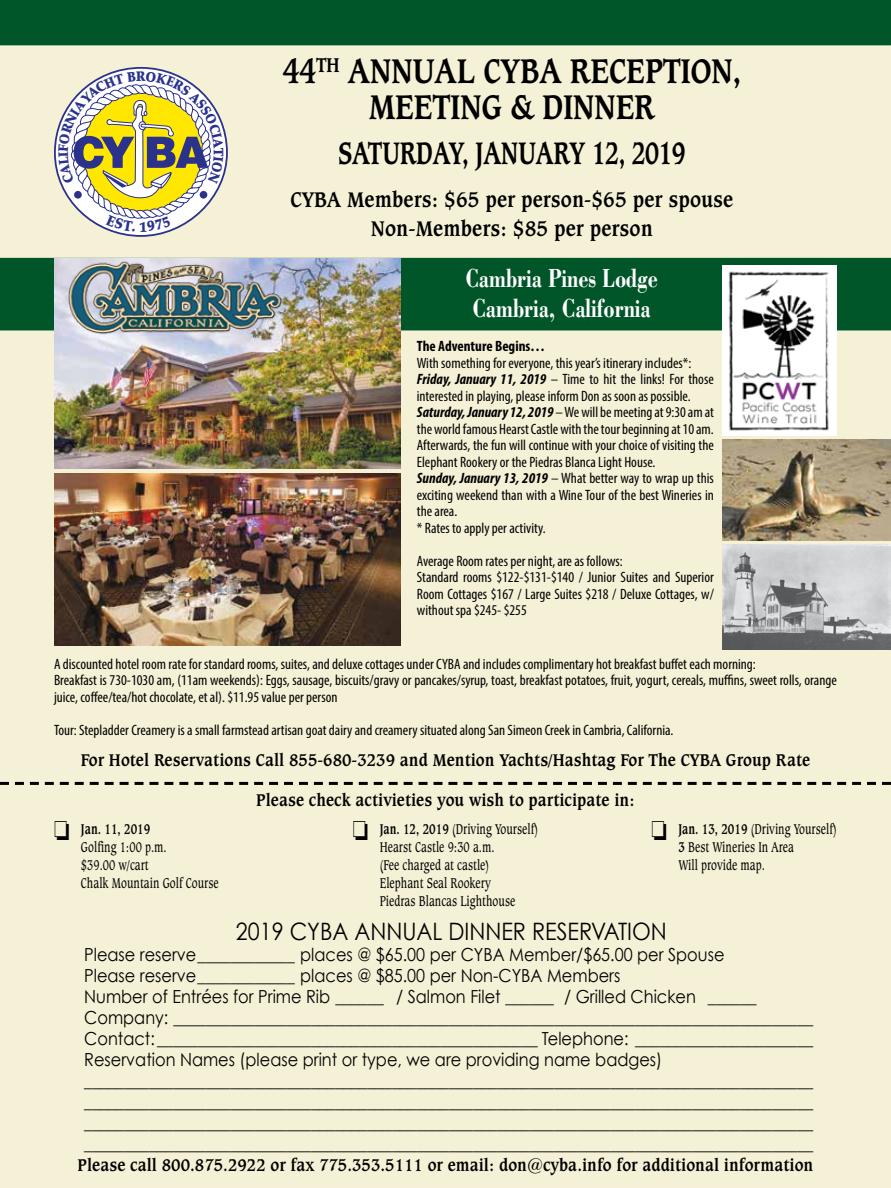
<style>
.page{position:relative;width:891px;height:1188px;background:#fff}
.page>*{position:absolute;margin:0;border:0;box-sizing:border-box;transform-origin:0 0}
.t1{font:700 33px/36px "Caxton";color:#000;text-align:center;scale:.85 1}
.t2{font:700 30px "Caxton";color:#000;scale:.75 1}
.t3{font:700 27px/30px "Bodoni";color:#fff;scale:.75 1}
.t4{font:24px "Century Gothic";color:#000;scale:.9 1}
.t5{font:700 22.5px/28.5px "Caxton BT";color:#000;text-align:center;scale:.9 1}
.t6{font:18px/21px "Century Gothic";color:#000;scale:.9 1}
.t7{font:700 18px "Caxton BT";color:#000;scale:.9 1}
.t8{font:condensed 15px/16.5px "Myriad Pro";color:#000}
.t9{font:15px/18px "Caxton BT";color:#000;scale:.75 1}
.t10{font:700 condensed 15px "Myriad Pro";color:#000}
.s1{font-weight:700;font-style:italic}
.s2{font-weight:700}
</style>
<div class="page">
<div style="left:0;top:45px;width:891px;height:1143px;background:#f5f1d6"></div>
<div style="left:1px;top:1px;width:889px;height:44px;background:#005629"></div>
<div style="left:0;top:0;width:891px;height:45px;border:2px solid #005629"></div>
<div style="left:1px;top:259px;width:889px;height:71px;background:#005629"></div>
<div style="left:0;top:258px;width:891px;height:72px;border:2px solid #005629"></div>
<img style="left:54px;top:258px;width:347px;height:211px">
<img style="left:68px;top:257px;width:216px;height:86px">
<img style="left:54px;top:473px;width:347px;height:173px">
<img style="left:723px;top:266px;width:114px;height:169px">
<img style="left:723px;top:440px;width:168px;height:101px">
<img style="left:723px;top:544px;width:168px;height:105px">
<svg style="left:0;top:782px;width:891px;height:3px"></svg>
<svg style="left:58px;top:71px;width:165px;height:161px;background:#d6d1a1"></svg>
<h1 class="t1" style="left:283px;top:53px;width:541px">44<sup>TH</sup> ANNUAL CYBA RECEPTION,<br>MEETING &amp; DINNER</h1>
<h2 class="t2" style="left:338px;top:134px;width:82px">SATURDAY</h2>
<h2 class="t2" style="left:462px;top:134px;width:299px">, JANUARY 12, 2019</h2>
<h3 class="t5" style="left:290px;top:185px;width:494px">CYBA Members: $65 per person-$65 per spouse<br>Non-Members: $85 per person</h3>
<h3 class="t3" style="left:465px;top:262px;width:258px">Cambria Pines Lodge<br>Cambria, California</h3>
<p class="t10" style="left:417px;top:337px;width:130px">The Adventure Begins…</p>
<p class="t8" style="left:417px;top:354px;width:299px">With something for everyone, this year’s itinerary includes*:<br><span class="s1">Friday, January 11, 2019</span> – Time to hit the links! For those interested in playing, please inform Don as soon as possible.<br><span class="s1">Saturday, January 12, 2019</span> – We will be meeting at 9:30 am at the world famous Hearst Castle with the tour beginning at 10 am.<br>Afterwards, the fun will continue with your choice of visiting the Elephant Rookery or the Piedras Blanca Light House.<br><span class="s1">Sunday, January 13, 2019</span> – What better way to wrap up this exciting weekend than with a Wine Tour of the best Wineries in the area.<br>* Rates to apply per activity.</p>
<p class="t8" style="left:417px;top:552px;width:299px">Average Room rates per night, are as follows:<br>Standard rooms $122-$131-$140 / Junior Suites and Superior Room Cottages $167 / Large Suites $218 / Deluxe Cottages, w/ without spa $245- $255</p>
<p class="t8" style="left:54px;top:656px;width:784px">A discounted hotel room rate for standard rooms, suites, and deluxe cottages under CYBA and includes complimentary hot breakfast buffet each morning:<br>Breakfast is 730-1030 am, (11am weekends): Eggs, sausage, biscuits/gravy or pancakes/syrup, toast, breakfast potatoes, fruit, yogurt, cereals, muffins, sweet rolls, orange juice, coffee/tea/hot chocolate, et al). $11.95 value per person</p>
<p class="t8" style="left:54px;top:722px;width:621px">Tour: Stepladder Creamery is a small farmstead artisan goat dairy and creamery situated along San Simeon Creek in Cambria, California.</p>
<p class="t7" style="left:81px;top:749px;width:812px">For Hotel Reservations Call 855-680-3239 and Mention Yachts/Hashtag For The CYBA Group Rate</p>
<p class="t9" style="left:81px;top:819px;width:185px;text-indent:-27px">□ <span class="s2">Jan. 11, 2019<br></span>Golfing 1:00 p.m.<br>$39.00 w/cart<br>Chalk Mountain Golf Course</p>
<p class="t7" style="left:256px;top:789px;width:422px">Please check activieties you wish to participate in:</p>
<p class="t9" style="left:380px;top:819px;width:213px;text-indent:-27px">□ <span class="s2">Jan. 12, 2019</span> (Driving Yourself)<br>Hearst Castle 9:30 a.m.<br>(Fee charged at castle)<br>Elephant Seal Rookery<br>Piedras Blancas Lighthouse</p>
<p class="t9" style="left:678px;top:819px;width:213px;text-indent:-27px">□ <span class="s2">Jan. 13, 2019</span> (Driving Yourself)<br><span class="s2">3</span> Best Wineries In Area<br>Will provide map.</p>
<h3 class="t4" style="left:236px;top:917px;width:480px">2019 CYBA ANNUAL DINNER RESERVATION</h3>
<p class="t6" style="left:84px;top:944px;width:812px">Please reserve____________ places @ $65.00 per CYBA Member/$65.00 per Spouse<br>Please reserve____________ places @ $85.00 per Non-CYBA Members<br>Number of Entrées for Prime Rib ______ / Salmon Filet ______ / Grilled Chicken ______ Company: _______________________________________________________________________________ Contact: _______________________________________________ Telephone: ______________________ Reservation Names (please print or type, we are providing name badges) __________________________________________________________________________________________ __________________________________________________________________________________________ __________________________________________________________________________________________ __________________________________________________________________________________________</p>
<p class="t7" style="left:78px;top:1154px;width:819px">Please call 800.875.2922 or fax 775.353.5111 or email: don@cyba.info for additional information</p>
</div>
